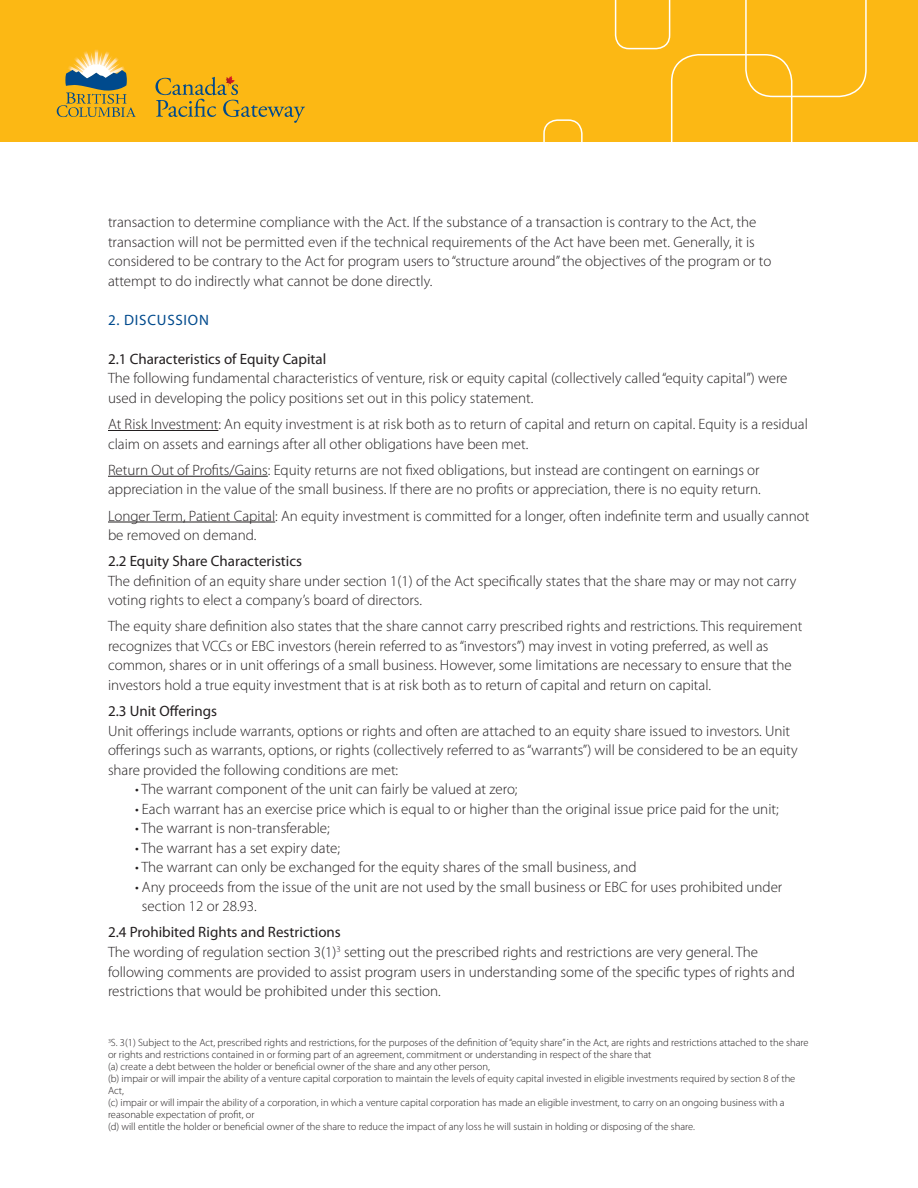
<style>
.page{position:relative;width:918px;height:1188px;background:#fff}
.page>*{position:absolute;margin:0;border:0;box-sizing:border-box;transform-origin:0 0}
.t1{font:300 15px/19.5px "Myriad Pro";color:#231f20}
.t2{font:15px "Myriad Pro";color:#231f20}
.t3{font:15px "Myriad Pro";letter-spacing:.05em;color:#004a8d}
.t4{font:300 10.5px/12px "Myriad Pro";color:#231f20}
.s1{font-weight:400}
</style>
<div class="page">
<div style="left:0;top:0;width:918px;height:142px;background:#fcb814"></div>
<svg style="left:57px;top:49px;width:79px;height:68px"></svg>
<svg style="left:155px;top:76px;width:150px;height:47px"></svg>
<svg style="left:745px;top:0;width:122px;height:97px"></svg>
<div style="left:671px;top:54px;width:121px;height:130px;border:2px solid #fff;border-radius:27px"></div>
<svg style="left:615px;top:0;width:55px;height:49px"></svg>
<div style="left:543px;top:119px;width:40px;height:46px;border:2px solid #fff;border-radius:14px"></div>
<hr style="left:108px;top:430px;width:110px;height:1px;background:#231f20">
<hr style="left:108px;top:476px;width:160px;height:1px;background:#231f20">
<hr style="left:108px;top:522px;width:167px;height:1px;background:#231f20">
<p class="t1" style="left:108px;top:213px;width:665px">transaction to determine compliance with the Act. If the substance of a transaction is contrary to the Act, the transaction will not be permitted even if the technical requirements of the Act have been met. Generally, it is considered to be contrary to the Act for program users to “structure around” the objectives of the program or to attempt to do indirectly what cannot be done directly.</p>
<p class="t3" style="left:108px;top:310px;width:102px">2. DISCUSSION</p>
<p class="t2" style="left:108px;top:349px;width:220px">2.1 Characteristics of Equity Capital</p>
<p class="t1" style="left:108px;top:369px;width:681px">The following fundamental characteristics of venture, risk or equity capital (collectively called “equity capital”) were used in developing the policy positions set out in this policy statement.</p>
<p class="t1" style="left:108px;top:415px;width:701px">At Risk Investment: An equity investment is at risk both as to return of capital and return on capital. Equity is a residual claim on assets and earnings after all other obligations have been met.</p>
<p class="t1" style="left:108px;top:460px;width:654px">Return Out of Profits/Gains: Equity returns are not fixed obligations, but instead are contingent on earnings or appreciation in the value of the small business. If there are no profits or appreciation, there is no equity return.</p>
<p class="t1" style="left:108px;top:506px;width:703px">Longer Term, Patient Capital: An equity investment is committed for a longer, often indefinite term and usually cannot be removed on demand.</p>
<p class="t2" style="left:108px;top:552px;width:196px">2.2 Equity Share Characteristics</p>
<p class="t1" style="left:108px;top:571px;width:690px">The definition of an equity share under section 1(1) of the Act specifically states that the share may or may not carry voting rights to elect a company’s board of directors.</p>
<p class="t1" style="left:108px;top:617px;width:696px">The equity share definition also states that the share cannot carry prescribed rights and restrictions. This requirement recognizes that VCCs or EBC investors (herein referred to as “investors”) may invest in voting preferred, as well as common, shares or in unit offerings of a small business. However, some limitations are necessary to ensure that the investors hold a true equity investment that is at risk both as to return of capital and return on capital.</p>
<p class="t2" style="left:108px;top:702px;width:111px">2.3 Unit Offerings</p>
<p class="t1" style="left:108px;top:721px;width:691px">Unit offerings include warrants, options or rights and often are attached to an equity share issued to investors. Unit offerings such as warrants, options, or rights (collectively referred to as “warrants”) will be considered to be an equity share provided the following conditions are met:</p>
<p class="t1" style="left:135px;top:780px;width:384px">• The warrant component of the unit can fairly be valued at zero;</p>
<p class="t1" style="left:135px;top:799px;width:645px">• Each warrant has an exercise price which is equal to or higher than the original issue price paid for the unit;</p>
<p class="t1" style="left:135px;top:819px;width:196px">• The warrant is non-transferable;</p>
<p class="t1" style="left:135px;top:838px;width:207px">• The warrant has a set expiry date;</p>
<p class="t1" style="left:135px;top:858px;width:503px">• The warrant can only be exchanged for the equity shares of the small business, and</p>
<p class="t1" style="left:142px;top:877px;width:642px;text-indent:-7px">• Any proceeds from the issue of the unit are not used by the small business or EBC for uses prohibited under section 12 or 28.93.</p>
<p class="t1" style="left:108px;top:923px;width:688px"><span class="s1">2.4 Prohibited Rights and Restrictions<br></span>The wording of regulation section 3(1)<sup>3</sup> setting out the prescribed rights and restrictions are very general. The following comments are provided to assist program users in understanding some of the specific types of rights and restrictions that would be prohibited under this section.</p>
<p class="t4" style="left:108px;top:1037px;width:702px"><sup>3</sup>S. 3(1) Subject to the Act, prescribed rights and restrictions, for the purposes of the definition of “equity share” in the Act, are rights and restrictions attached to the share or rights and restrictions contained in or forming part of an agreement, commitment or understanding in respect of the share that<br>(a) create a debt between the holder or beneficial owner of the share and any other person,<br>(b) impair or will impair the ability of a venture capital corporation to maintain the levels of equity capital invested in eligible investments required by section 8 of the Act,<br>(c) impair or will impair the ability of a corporation, in which a venture capital corporation has made an eligible investment, to carry on an ongoing business with a reasonable expectation of profit, or<br>(d) will entitle the holder or beneficial owner of the share to reduce the impact of any loss he will sustain in holding or disposing of the share.</p>
</div>
